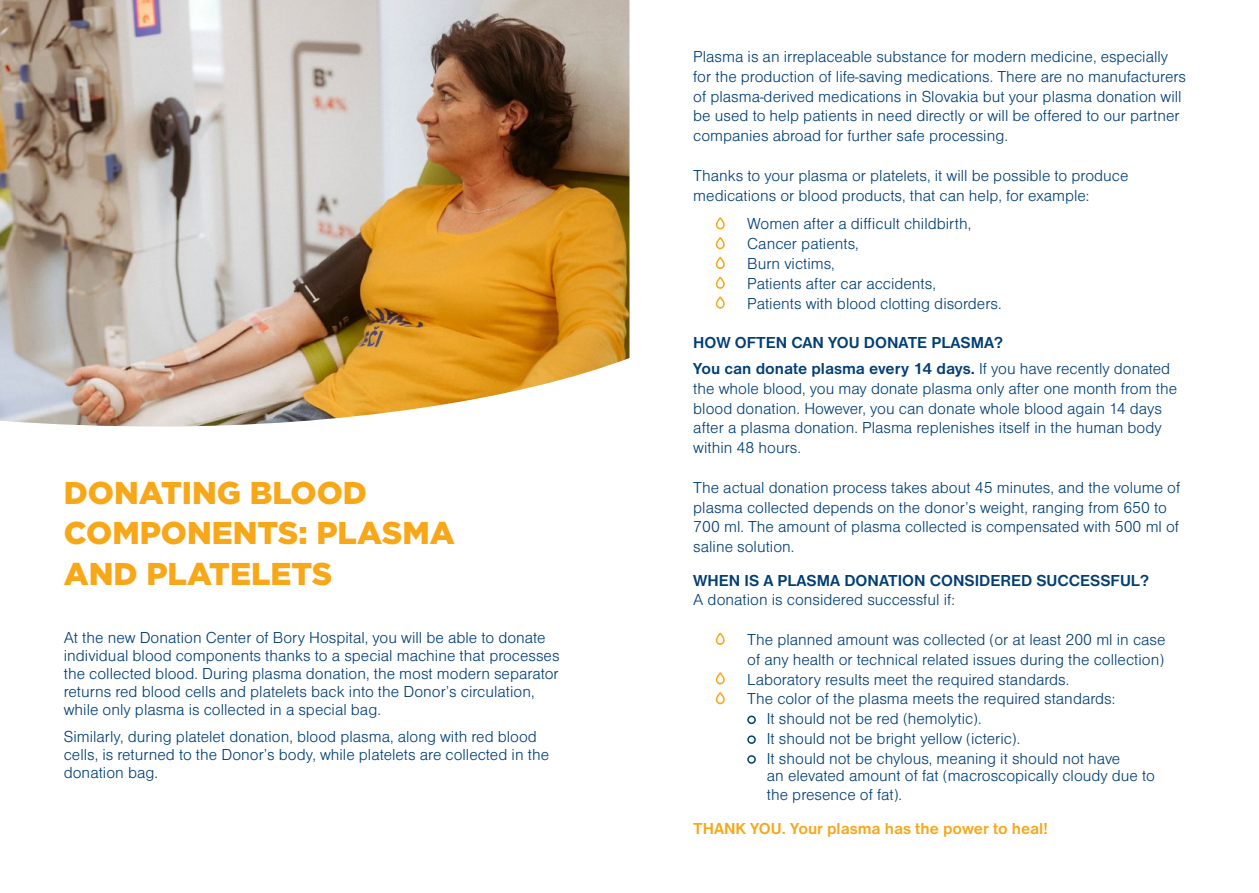
<style>
.page{position:relative;width:1259px;height:893px;background:#fff}
.page>*{position:absolute;margin:0;border:0;box-sizing:border-box;transform-origin:0 0}
.t1{font:900 31.5px/40.8px "Gotham";color:#f7a717}
.t2{font:16.5px/19.8px "Nimbus Sans DOT Ligh";color:#003e75}
.t3{font:700 16.5px/25.8px "Nimbus Sans DOT";color:#003e75}
.t4{font:700 16.5px "Nimbus Sans DOT";color:#f7a717}
.s1{font-family:"Nimbus Sans DOT Ligh";font-weight:400}
</style>
<div class="page">
<svg style="left:716px;top:633px;width:8px;height:12px"></svg>
<svg style="left:716px;top:672px;width:8px;height:12px"></svg>
<svg style="left:716px;top:692px;width:8px;height:12px"></svg>
<div style="left:747px;top:716px;width:9px;height:8px;border:2px solid #003e75;border-radius:50%"></div>
<div style="left:747px;top:735px;width:9px;height:9px;border:2px solid #003e75;border-radius:50%"></div>
<div style="left:747px;top:755px;width:9px;height:9px;border:2px solid #003e75;border-radius:50%"></div>
<svg style="left:716px;top:217px;width:8px;height:12px"></svg>
<svg style="left:716px;top:237px;width:8px;height:12px"></svg>
<svg style="left:716px;top:257px;width:8px;height:12px"></svg>
<svg style="left:716px;top:277px;width:8px;height:12px"></svg>
<svg style="left:716px;top:296px;width:8px;height:13px"></svg>
<img style="left:0;top:0;width:629px;height:426px">
<h1 class="t1" style="left:64px;top:472px;width:392px">DONATING BLOOD<br>COMPONENTS: PLASMA<br>AND PLATELETS</h1>
<p class="t2" style="left:64px;top:629px;width:497px;line-height:18px">At the new Donation Center of Bory Hospital, you will be able to donate individual blood components thanks to a special machine that processes the collected blood. During plasma donation, the most modern separator returns red blood cells and platelets back into the Donor’s circulation, while only plasma is collected in a special bag.</p>
<p class="t2" style="left:64px;top:728px;width:487px;line-height:18px">Similarly, during platelet donation, blood plasma, along with red blood cells, is returned to the Donor’s body, while platelets are collected in the donation bag.</p>
<p class="t2" style="left:693px;top:47px;width:494px">Plasma is an irreplaceable substance for modern medicine, especially for the production of life-saving medications. There are no manufacturers of plasma-derived medications in Slovakia but your plasma donation will be used to help patients in need directly or will be offered to our partner companies abroad for further safe processing.</p>
<p class="t2" style="left:693px;top:166px;width:437px">Thanks to your plasma or platelets, it will be possible to produce medications or blood products, that can help, for example:</p>
<p class="t2" style="left:747px;top:214px;width:256px">Women after a difficult childbirth,<br>Cancer patients,<br>Burn victims,<br>Patients after car accidents,<br>Patients with blood clotting disorders.</p>
<p class="t3" style="left:693px;top:330px;width:478px">HOW OFTEN CAN YOU DONATE PLASMA?<br>You can donate plasma every 14 days. <span class="s1">If you have recently donated</span></p>
<p class="t2" style="left:693px;top:379px;width:485px">the whole blood, you may donate plasma only after one month from the blood donation. However, you can donate whole blood again 14 days after a plasma donation. Plasma replenishes itself in the human body within 48 hours.</p>
<p class="t2" style="left:693px;top:478px;width:488px">The actual donation process takes about 45 minutes, and the volume of plasma collected depends on the donor’s weight, ranging from 650 to 700 ml. The amount of plasma collected is compensated with 500 ml of saline solution.</p>
<p class="t3" style="left:693px;top:567px;width:457px">WHEN IS A PLASMA DONATION CONSIDERED SUCCESSFUL?</p>
<p class="t2" style="left:693px;top:590px;width:263px">A donation is considered successful if:</p>
<p class="t2" style="left:747px;top:630px;width:420px">The planned amount was collected (or at least 200 ml in case</p>
<p class="t2" style="left:747px;top:650px;width:418px">of any health or technical related issues during the collection)</p>
<p class="t2" style="left:747px;top:669px;width:323px">Laboratory results meet the required standards.</p>
<p class="t2" style="left:747px;top:689px;width:369px">The color of the plasma meets the required standards:</p>
<p class="t2" style="left:767px;top:709px;width:216px">It should not be red (hemolytic).</p>
<p class="t2" style="left:767px;top:729px;width:255px">It should not be bright yellow (icteric).</p>
<p class="t2" style="left:767px;top:749px;width:355px">It should not be chylous, meaning it should not have</p>
<p class="t2" style="left:767px;top:765px;width:390px">an elevated amount of fat (macroscopically cloudy due to the presence of fat).</p>
<p class="t4" style="left:693px;top:819px;width:356px">THANK YOU. Your plasma has the power to heal!</p>
</div>
